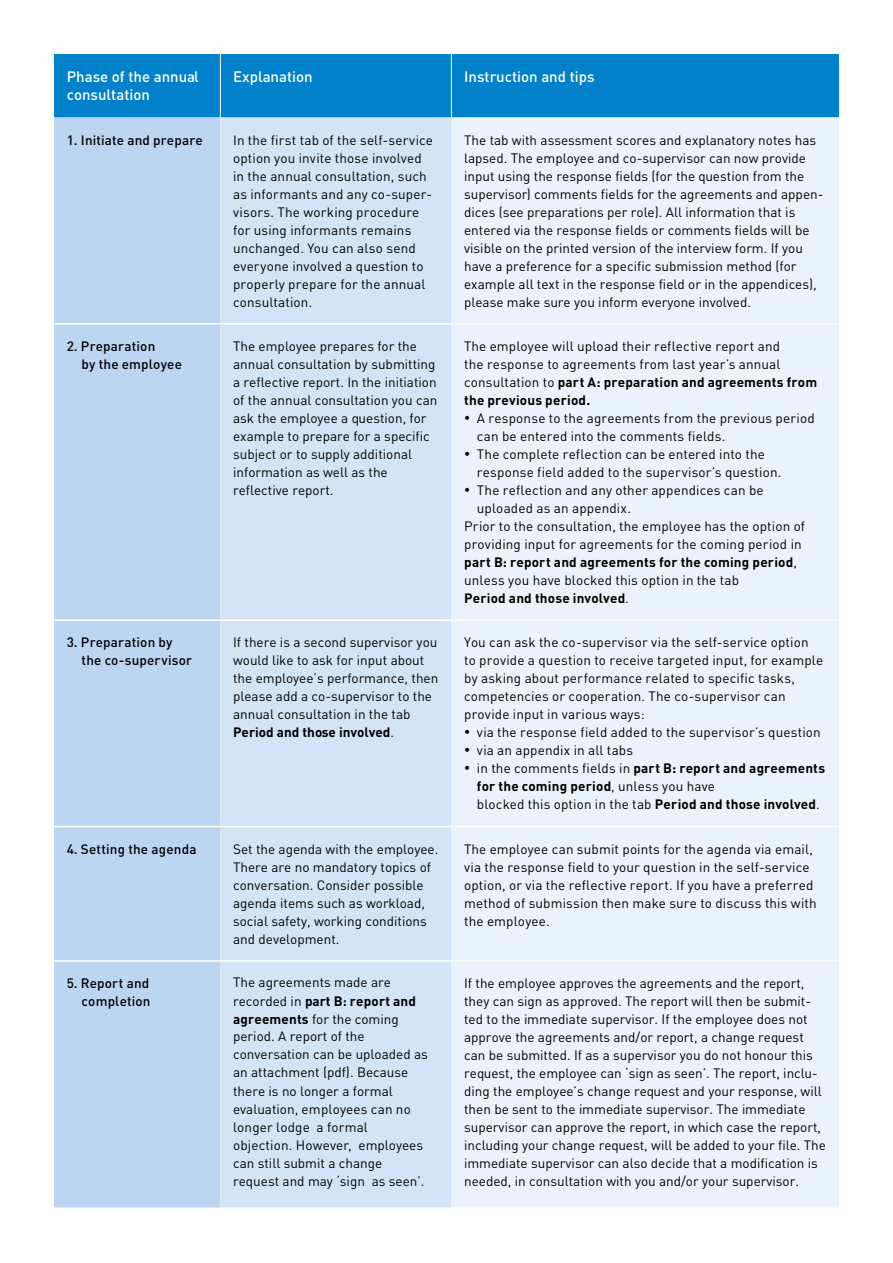
<style>
.page{position:relative;width:893px;height:1263px;background:#fff}
.page>*{position:absolute;margin:0;border:0;box-sizing:border-box;transform-origin:0 0}
.t1{font:500 15px/18px "DIN Pro";color:#fff}
.t2{font:13.5px/18px "DIN Pro";color:#000}
.t3{font:700 13.5px/18px "DIN Pro";letter-spacing:.01em;color:#000}
.t4{font:500 13.5px/18px "DIN Pro";letter-spacing:.01em;color:#000}
.s1{font-weight:700}
.s2{font-weight:400}
</style>
<div class="page">
<div style="left:54px;top:54px;width:785px;height:63px;background:#0081c9"></div>
<div style="left:54px;top:117px;width:166px;height:1090px;background:#bcd6f1"></div>
<div style="left:220px;top:117px;width:231px;height:1090px;background:#d3e4f6"></div>
<div style="left:451px;top:117px;width:388px;height:1090px;background:#eaf2fb"></div>
<hr style="left:220px;top:54px;width:1px;height:63px;background:#fff">
<hr style="left:451px;top:54px;width:1px;height:63px;background:#fff">
<hr style="left:54px;top:323px;width:166px;height:2px;background:#fff">
<hr style="left:220px;top:323px;width:231px;height:2px;background:#fff">
<hr style="left:451px;top:323px;width:388px;height:2px;background:#fff">
<hr style="left:54px;top:619px;width:166px;height:2px;background:#fff">
<hr style="left:220px;top:619px;width:231px;height:2px;background:#fff">
<hr style="left:451px;top:619px;width:388px;height:2px;background:#fff">
<hr style="left:54px;top:826px;width:166px;height:1px;background:#fff">
<hr style="left:220px;top:826px;width:231px;height:1px;background:#fff">
<hr style="left:451px;top:826px;width:388px;height:1px;background:#fff">
<hr style="left:54px;top:960px;width:166px;height:2px;background:#fff">
<hr style="left:220px;top:960px;width:231px;height:2px;background:#fff">
<hr style="left:451px;top:960px;width:388px;height:2px;background:#fff">
<p class="t1" style="left:67px;top:66px;width:134px">Phase of the annual consultation</p>
<p class="t1" style="left:233px;top:66px;width:81px">Explanation</p>
<p class="t1" style="left:464px;top:66px;width:132px">Instruction and tips</p>
<p class="t4" style="left:67px;top:129px;width:138px">1. Initiate and prepare</p>
<p class="t2" style="left:233px;top:130px;width:201px">In the first tab of the self-service option you invite those involved in the annual consultation, such as informants and any co-super&shy;visors. The working procedure for using informants remains unchanged. You can also send everyone involved a question to properly prepare for the annual consultation.</p>
<p class="t2" style="left:464px;top:130px;width:359px">The tab with assessment scores and explanatory notes has lapsed. The employee and co-supervisor can now provide input using the response fields (for the question from the supervisor) comments fields for the agreements and appen&shy;dices (see preparations per role). All information that is entered via the response fields or comments fields will be visible on the printed version of the interview form. If you have a preference for a specific submission method (for example all text in the response field or in the appendices), please make sure you inform everyone involved.</p>
<p class="t4" style="left:82px;top:336px;width:102px;text-indent:-15px">2. Preparation<br>by the employee</p>
<p class="t2" style="left:233px;top:336px;width:206px">The employee prepares for the annual consultation by submitting a reflective report. In the initiation of the annual consultation you can ask the employee a question, for example to prepare for a specific subject or to supply additional information as well as the reflective report.</p>
<p class="t2" style="left:464px;top:336px;width:355px">The employee will upload their reflective report and<br>the response to agreements from last year’s annual consultation to <span class="s1">part A: preparation and agreements from the previous period.</span></p>
<p class="t2" style="left:477px;top:408px;width:339px;text-indent:-13px">• A response to the agreements from the previous period can be entered into the comments fields.</p>
<p class="t2" style="left:477px;top:444px;width:306px;text-indent:-13px">• The complete reflection can be entered into the response field added to the supervisor’s question.</p>
<p class="t2" style="left:464px;top:480px;width:301px">• The reflection and any other appendices can be</p>
<p class="t2" style="left:477px;top:498px;width:156px">uploaded as an appendix.</p>
<p class="t2" style="left:464px;top:516px;width:342px">Prior to the consultation, the employee has the option of</p>
<p class="t2" style="left:464px;top:534px;width:339px">providing input for agreements for the coming period in</p>
<p class="t3" style="left:464px;top:551px;width:334px">part B: report and agreements for the coming period<span class="s2">,</span></p>
<p class="t2" style="left:464px;top:570px;width:276px">unless you have blocked this option in the tab</p>
<p class="t3" style="left:464px;top:587px;width:166px">Period and those involved<span class="s2">.</span></p>
<p class="t4" style="left:82px;top:632px;width:112px;text-indent:-15px">3. Preparation by the co-supervisor</p>
<p class="t2" style="left:233px;top:632px;width:207px">If there is a second supervisor you would like to ask for input about the employee’s performance, then please add a co-supervisor to the annual consultation in the tab<br><span class="s1">Period and those involved</span>.</p>
<p class="t2" style="left:464px;top:632px;width:361px">You can ask the co-supervisor via the self-service option to provide a question to receive targeted input, for example by asking about performance related to specific tasks, competencies or cooperation. The co-supervisor can provide input in various ways:</p>
<p class="t2" style="left:464px;top:722px;width:358px">• via the response field added to the supervisor’s question</p>
<p class="t2" style="left:464px;top:740px;width:170px">• via an appendix in all tabs</p>
<p class="t3" style="left:477px;top:758px;width:350px;text-indent:-13px">• <span class="s2">in the comments fields in</span> part B: report and agreements for the coming period<span class="s2">, unless you have<br>blocked this option in the tab</span> Period and those involved<span class="s2">.</span></p>
<p class="t4" style="left:67px;top:838px;width:131px">4. Setting the agenda</p>
<p class="t2" style="left:233px;top:838px;width:207px">Set the agenda with the employee.<br>There are no mandatory topics of conversation. Consider possible agenda items such as workload, social safety, working conditions and development.</p>
<p class="t2" style="left:464px;top:838px;width:354px">The employee can submit points for the agenda via email, via the response field to your question in the self-service option, or via the reflective report. If you have a preferred method of submission then make sure to discuss this with the employee.</p>
<p class="t4" style="left:67px;top:972px;width:85px;text-align:right">5. Report and completion</p>
<p class="t2" style="left:233px;top:972px;width:196px">The agreements made are recorded in <span class="s1">part B: report and agreements</span> for the coming period. A report of the conversation can be uploaded as an attachment (pdf). Because there is no longer a formal evaluation, employees can no longer lodge a formal objection. However, employees can still submit a change request and may ‘sign as seen’.</p>
<p class="t2" style="left:464px;top:973px;width:363px">If the employee approves the agreements and the report, they can sign as approved. The report will then be submit&shy;ted to the immediate supervisor. If the employee does not approve the agreements and/or report, a change request can be submitted. If as a supervisor you do not honour this request, the employee can ‘sign as seen’. The report, inclu&shy;ding the employee’s change request and your response, will then be sent to the immediate supervisor. The immediate supervisor can approve the report, in which case the report, including your change request, will be added to your file. The immediate supervisor can also decide that a modification is needed, in consultation with you and/or your supervisor.</p>
</div>
